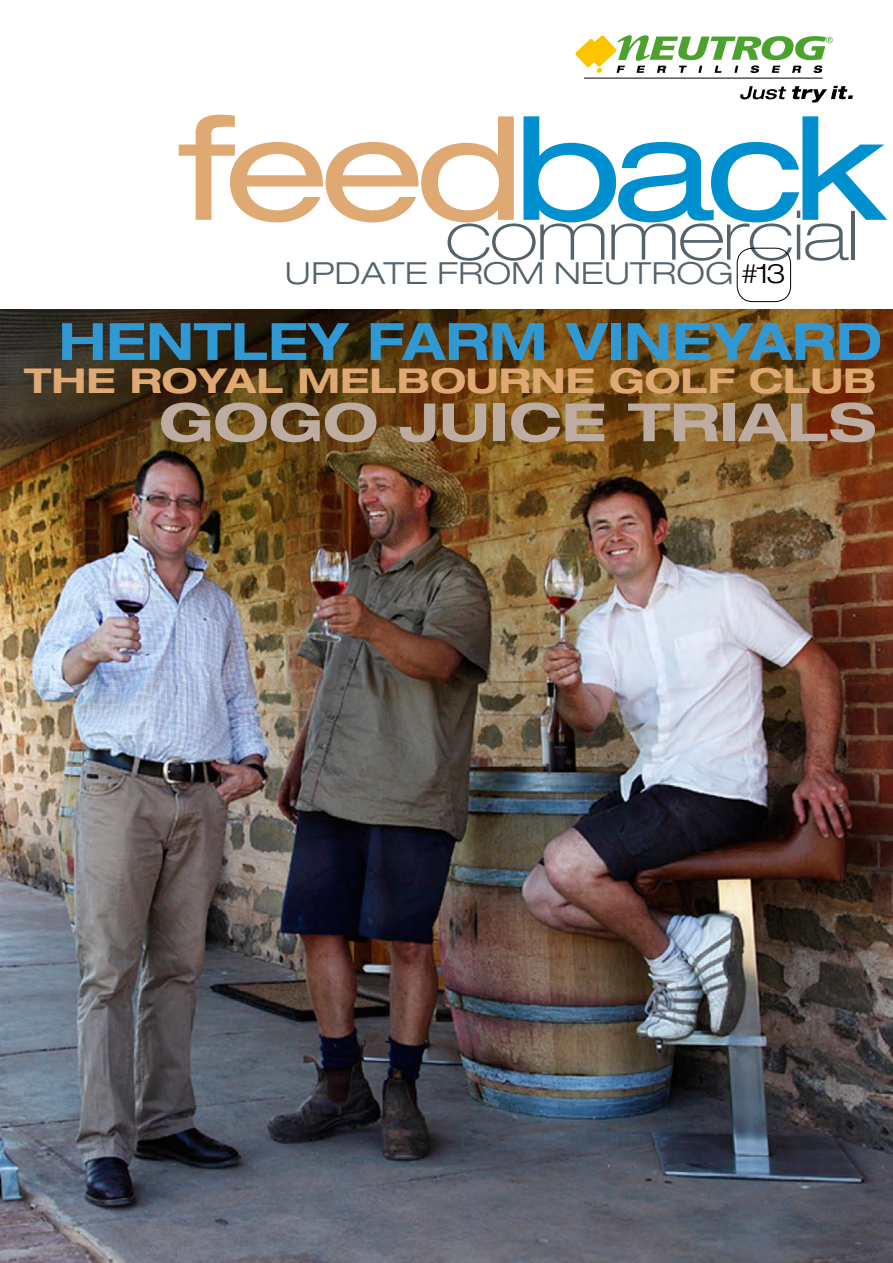
<style>
.page{position:relative;width:893px;height:1263px;background:#fff}
.page>*{position:absolute;margin:0;border:0;box-sizing:border-box;transform-origin:0 0}
.t1{font:expanded 143.7px "Helvetica Neue LT";letter-spacing:-.06em;color:#dfa974;scale:1.1 1}
.t2{font:100 expanded 68.4px "Helvetica Neue LT";letter-spacing:-.02em;color:#54626c;scale:1.1 1}
.t3{font:700 expanded 52.8px "Helvetica Neue LT";color:#bdaca1;scale:1.1 1}
.t4{font:700 expanded 51.45px "Helvetica Neue LT";color:#3099d4}
.t5{font:700 expanded 34.35px "Helvetica Neue LT";color:#dfa974;scale:1.1 1}
.t6{font:300 expanded 30.45px "Helvetica Neue LT";letter-spacing:.005em;color:#54626c;scale:1.1 1}
.s1{color:#008fcf}
.s2{font-size:26.85px;color:#000}
</style>
<div class="page">
<img style="left:0;top:309px;width:893px;height:954px">
<div style="left:737px;top:248px;width:54px;height:54px;border:1px solid #000;border-radius:16px"></div>
<hr style="left:584px;top:78px;width:238px;height:1px;background:#000">
<svg style="left:575px;top:35px;width:258px;height:38px"></svg>
<svg style="left:740px;top:86px;width:46px;height:13px"></svg>
<svg style="left:792px;top:86px;width:61px;height:17px"></svg>
<h1 class="t1" style="left:181px;top:81px;width:642px">feed<sub>com</sub><span class="s1">back</span></h1>
<h2 class="t2" style="left:607px;top:195px;width:230px">mercial</h2>
<p class="t6" style="left:285px;top:255px;width:457px">UPDATE FROM NEUTROG <span class="s2">#13</span></p>
<h3 class="t4" style="left:59px;top:309px;width:825px">HENTLEY FARM VINEYARD</h3>
<p class="t5" style="left:24px;top:359px;width:776px">THE ROYAL MELBOURNE GOLF CLUB</p>
<h3 class="t3" style="left:159px;top:389px;width:654px">GOGO JUICE TRIALS</h3>
</div>
